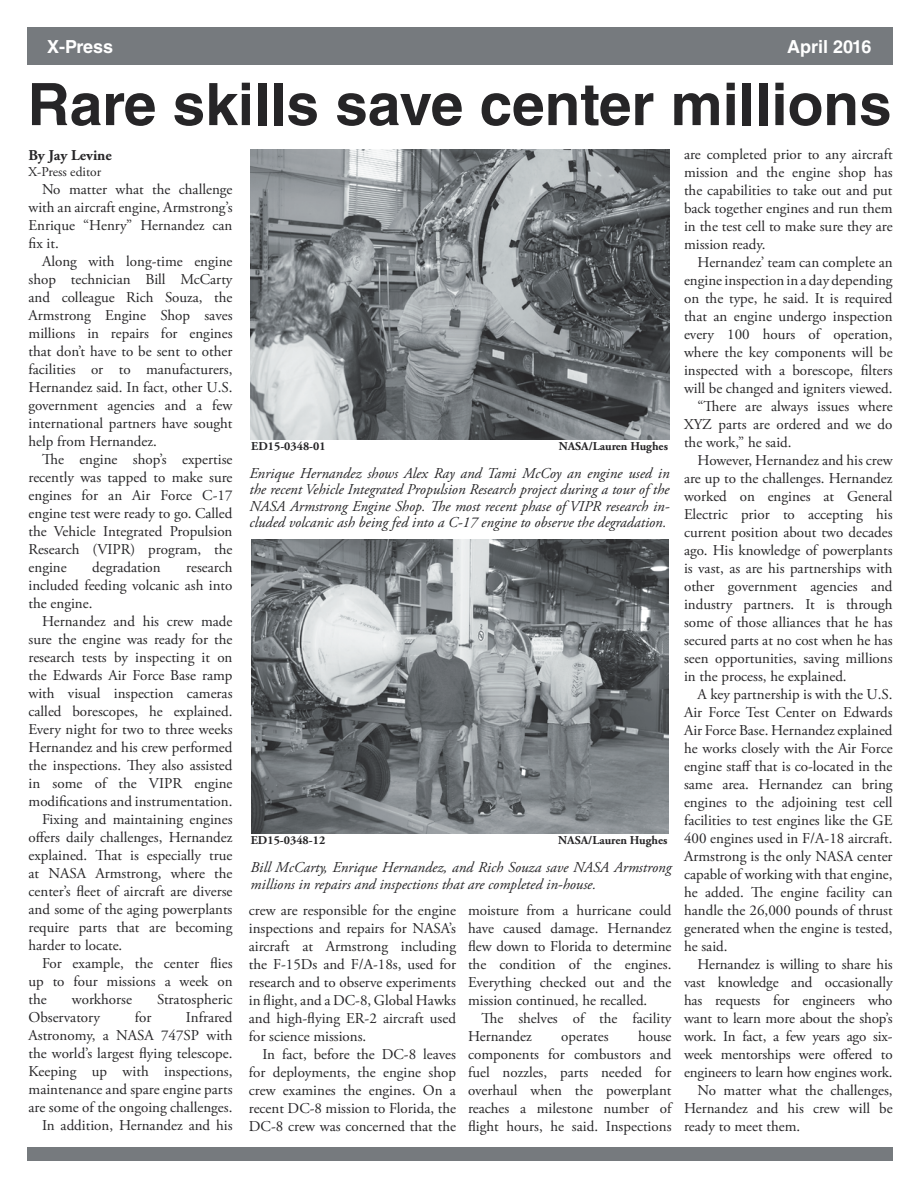
<style>
.page{position:relative;width:918px;height:1188px;background:#fff}
.page>*{position:absolute;margin:0;border:0;box-sizing:border-box;transform-origin:0 0}
.t1{font:700 58.5px "Helvetica LT Std";color:#262527}
.t2{font:700 18px "Helvetica LT Std";color:#fff}
.t3{font:15px/18px "Adobe Garamond Pro";color:#262527;text-align:justify}
.t4{font:italic 15px/16.5px "Adobe Garamond Pro";color:#262527;text-align:justify}
.t5{font:700 15px "Adobe Garamond Pro";color:#262527}
.t6{font:13.5px "Adobe Garamond Pro";color:#262527}
.t7{font:700 12px "Adobe Garamond Pro";color:#262527}
</style>
<div class="page">
<div style="left:27px;top:27px;width:866px;height:37px;background:#767a7e"></div>
<div style="left:27px;top:1148px;width:866px;height:13px;background:#767a7e"></div>
<img style="left:251px;top:150px;width:418px;height:290px">
<img style="left:251px;top:539px;width:417px;height:295px">
<p class="t2" style="left:47px;top:36px;width:68px">X-Press</p>
<p class="t2" style="left:787px;top:36px;width:86px">April 2016</p>
<p class="t1" style="left:28px;top:69px;width:866px">Rare skills save center millions</p>
<p class="t5" style="left:29px;top:147px;width:85px">By Jay Levine</p>
<p class="t6" style="left:29px;top:164px;width:74px">X-Press editor</p>
<p class="t3" style="left:29px;top:181px;width:206px;text-indent:14px">No matter what the challenge with an aircraft engine, Armstrong’s Enrique “Henry” Hernandez can fix it.</p>
<p class="t3" style="left:29px;top:253px;width:206px;text-indent:14px">Along with long-time engine shop technician Bill McCarty and colleague Rich Souza, the Armstrong Engine Shop saves millions in repairs for engines that don’t have to be sent to other facilities or to manufacturers, Hernandez said. In fact, other U.S. government agencies and a few international partners have sought help from Hernandez.</p>
<p class="t3" style="left:29px;top:451px;width:206px;text-indent:14px">The engine shop’s expertise recently was tapped to make sure engines for an Air Force C-17 engine test were ready to go. Called the Vehicle Integrated Propulsion Research (VIPR) program, the engine</p>
<p class="t3" style="left:29px;top:559px;width:205px;text-indent:158px">research included feeding volcanic ash into the engine.</p>
<p class="t3" style="left:29px;top:613px;width:206px;text-indent:14px">Hernandez and his crew made sure the engine was ready for the research tests by inspecting it on the Edwards Air Force Base ramp with visual inspection cameras called borescopes, he explained.<br>Every night for two to three weeks Hernandez and his crew performed the inspections. They also assisted in some of the VIPR engine modifications and instrumentation.</p>
<p class="t3" style="left:29px;top:811px;width:206px;text-indent:14px">Fixing and maintaining engines offers daily challenges, Hernandez explained. That is especially true at NASA Armstrong, where the center’s fleet of aircraft are diverse and some of the aging powerplants require parts that are becoming harder to locate.</p>
<p class="t3" style="left:29px;top:955px;width:206px;text-indent:14px">For example, the center flies up to four missions a week on the</p>
<p class="t3" style="left:92px;top:559px;width:70px">degradation</p>
<p class="t3" style="left:72px;top:991px;width:62px">workhorse</p>
<p class="t3" style="left:157px;top:991px;width:77px">Stratospheric</p>
<p class="t3" style="left:29px;top:1009px;width:73px">Observatory</p>
<p class="t3" style="left:135px;top:1009px;width:18px">for</p>
<p class="t3" style="left:29px;top:1009px;width:206px;text-indent:157px">Infrared Astronomy, a NASA 747SP with the world’s largest flying telescope.<br>Keeping up with inspections, maintenance and spare engine parts are some of the ongoing challenges.</p>
<p class="t3" style="left:42px;top:1117px;width:192px">In addition, Hernandez and his</p>
<p class="t7" style="left:251px;top:439px;width:76px">ED15-0348-01</p>
<p class="t7" style="left:559px;top:439px;width:111px">NASA/Lauren Hughes</p>
<p class="t4" style="left:249px;top:465px;width:422px">Enrique Hernandez shows Alex Ray and Tami McCoy an engine used in the recent Vehicle Integrated Propulsion Research project during a tour of the NASA Armstrong Engine Shop. The most recent phase of VIPR research in&shy;cluded volcanic ash being fed into a C-17 engine to observe the degradation.</p>
<p class="t7" style="left:251px;top:833px;width:76px">ED15-0348-12</p>
<p class="t7" style="left:558px;top:833px;width:111px">NASA/Lauren Hughes</p>
<p class="t4" style="left:251px;top:860px;width:422px">Bill McCarty, Enrique Hernandez, and Rich Souza save NASA Armstrong millions in repairs and inspections that are completed in-house.</p>
<p class="t3" style="left:249px;top:902px;width:209px">crew are responsible for the engine inspections and repairs for NASA’s aircraft at Armstrong including the F-15Ds and F/A-18s, used for research and to observe experiments in flight, and a DC-8, Global Hawks and high-flying ER-2 aircraft used for science missions.</p>
<p class="t3" style="left:249px;top:1046px;width:209px;text-indent:14px">In fact, before the DC-8 leaves for deployments, the engine shop crew examines the engines. On a recent DC-8 mission to Florida, the DC-8 crew was concerned that the</p>
<p class="t3" style="left:468px;top:902px;width:205px">moisture from a hurricane could have caused damage. Hernandez flew down to Florida to determine the condition of the engines.<br>Everything checked out and the mission continued, he recalled.</p>
<p class="t3" style="left:468px;top:1010px;width:205px;text-indent:14px">The shelves of the facility<br>Hernandez</p>
<p class="t3" style="left:468px;top:1028px;width:205px;text-indent:170px">house components for combustors and fuel nozzles, parts needed for overhaul when the powerplant reaches a milestone number of flight hours, he said. Inspections</p>
<p class="t3" style="left:561px;top:1028px;width:49px">operates</p>
<p class="t3" style="left:684px;top:146px;width:210px">are completed prior to any aircraft mission and the engine shop has the capabilities to take out and put back together engines and run them in the test cell to make sure they are mission ready.</p>
<p class="t3" style="left:684px;top:254px;width:210px;text-indent:14px">Hernandez’ team can complete an engine inspection in a day depending on the type, he said. It is required that an engine undergo inspection every 100 hours of operation, where the key components will be inspected with a borescope, filters will be changed and igniters viewed.</p>
<p class="t3" style="left:684px;top:398px;width:210px;text-indent:14px">“There are always issues where XYZ parts are ordered and we do the work,” he said.</p>
<p class="t3" style="left:684px;top:452px;width:210px;text-indent:14px">However, Hernandez and his crew are up to the challenges. Hernandez worked on engines at General Electric prior to accepting his current position about two decades ago. His knowledge of powerplants is vast, as are his partnerships with other government agencies and industry partners. It is through some of those alliances that he has secured parts at no cost when he has seen opportunities, saving millions in the process, he explained.</p>
<p class="t3" style="left:684px;top:686px;width:210px;text-indent:14px">A key partnership is with the U.S.<br>Air Force Test Center on Edwards Air Force Base. Hernandez explained he works closely with the Air Force engine staff that is co-located in the same area. Hernandez can bring engines to the adjoining test cell facilities to test engines like the GE 400 engines used in F/A-18 aircraft.<br>Armstrong is the only NASA center capable of working with that engine, he added. The engine facility can handle the 26,000 pounds of thrust generated when the engine is tested, he said.</p>
<p class="t3" style="left:684px;top:956px;width:210px;text-indent:14px">Hernandez is willing to share his vast knowledge and occasionally has requests for engineers who want to learn more about the shop’s work. In fact, a few years ago six&shy;week mentorships were offered to engineers to learn how engines work.</p>
<p class="t3" style="left:684px;top:1082px;width:210px;text-indent:14px">No matter what the challenges, Hernandez and his crew will be ready to meet them.</p>
</div>
